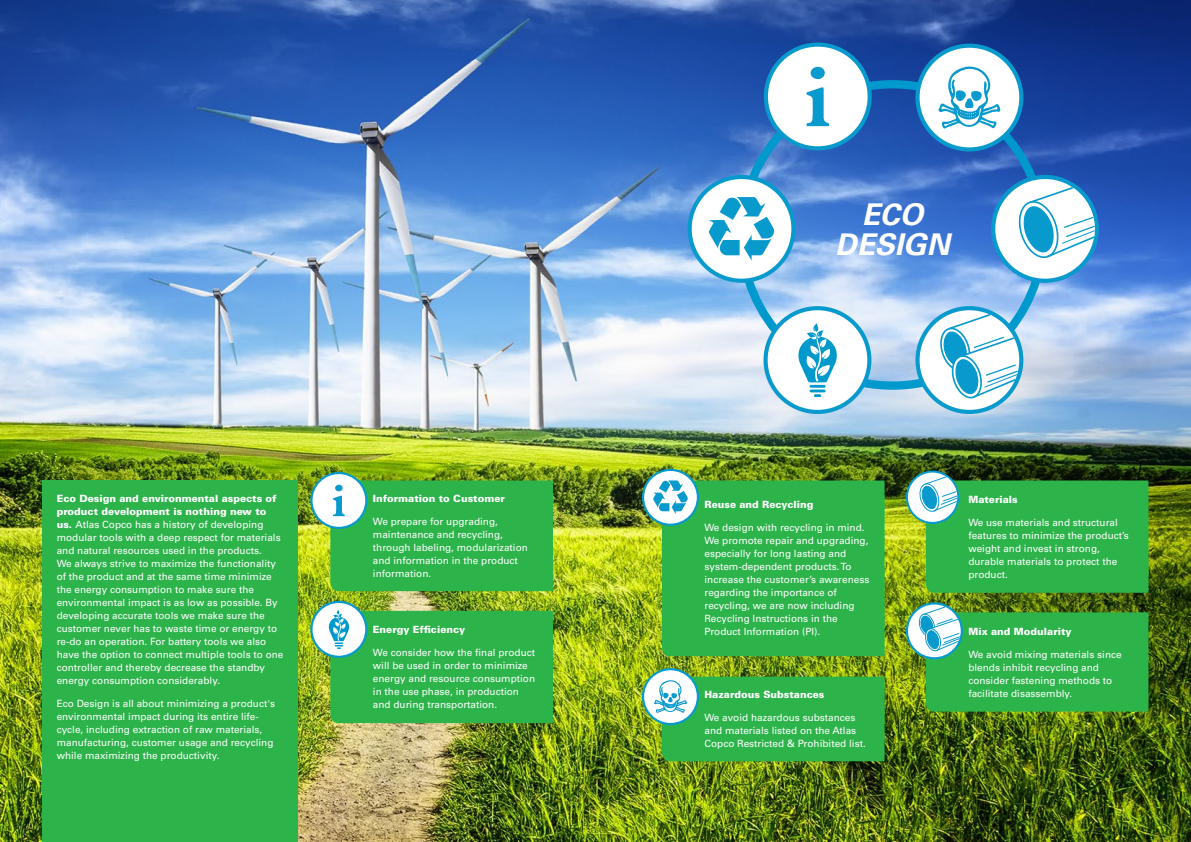
<style>
.page{position:relative;width:1191px;height:842px;background:#fff}
.page>*{position:absolute;margin:0;border:0;box-sizing:border-box;transform-origin:0 0}
.t1{font:italic 700 29.9px/29.9px "Univers LT Std";color:#fff;text-align:center}
.t2{font:10px/13px "Univers LT Std";color:#fff}
.t3{font:900 10px "Univers LT Std";color:#fff}
.s1{font-weight:900}
</style>
<div class="page">
<img style="left:0;top:0;width:1191px;height:842px">
<svg style="left:764px;top:43px;width:107px;height:107px"></svg>
<div style="left:810px;top:67px;width:15px;height:12px;background:#0b9acd;border-radius:50%"></div>
<svg style="left:915px;top:44px;width:108px;height:108px"></svg>
<svg style="left:915px;top:306px;width:108px;height:108px"></svg>
<svg style="left:991px;top:175px;width:107px;height:108px"></svg>
<svg style="left:687px;top:175px;width:108px;height:108px"></svg>
<svg style="left:763px;top:306px;width:108px;height:108px"></svg>
<div style="left:43px;top:480px;width:255px;height:362px;background:#2cb34a"></div>
<svg style="left:310px;top:472px;width:243px;height:119px;background:#46b752"></svg>
<div style="left:335px;top:485px;width:7px;height:6px;background:#0b9acd;border-radius:50%"></div>
<svg style="left:642px;top:668px;width:242px;height:93px;background:#47b556"></svg>
<svg style="left:642px;top:469px;width:242px;height:187px;background:#3db24c"></svg>
<svg style="left:906px;top:602px;width:242px;height:109px;background:#3eaf51"></svg>
<svg style="left:310px;top:601px;width:243px;height:122px;background:#45b655"></svg>
<svg style="left:906px;top:470px;width:242px;height:123px;background:#3aab4e"></svg>
<h1 class="t1" style="left:835px;top:200px;width:116px">ECO<br>DESIGN</h1>
<p class="t2" style="left:57px;top:492px;width:228px"><span class="s1">Eco Design and environmental aspects of product development is nothing new to us.</span> Atlas Copco has a history of developing modular tools with a deep respect for materials and natural resources used in the products.<br>We always strive to maximize the functionality of the product and at the same time minimize the energy consumption to make sure the environmental impact is as low as possible. By developing accurate tools we make sure the customer never has to waste time or energy to re-do an operation. For battery tools we also have the option to connect multiple tools to one controller and thereby decrease the standby energy consumption considerably.</p>
<p class="t2" style="left:57px;top:697px;width:220px">Eco Design is all about minimizing a product's environmental impact during its entire life&shy;cycle, including extraction of raw materials, manufacturing, customer usage and recycling while maximizing the productivity.</p>
<p class="t3" style="left:373px;top:492px;width:134px">Information to Customer</p>
<p class="t2" style="left:373px;top:515px;width:157px">We prepare for upgrading, maintenance and recycling, through labeling, modularization and information in the product information.</p>
<p class="t3" style="left:704px;top:499px;width:111px">Reuse and Recycling</p>
<p class="t2" style="left:704px;top:521px;width:166px">We design with recycling in mind.<br>We promote repair and upgrading, especially for long lasting and system-dependent products. To increase the customer’s awareness regarding the importance of recycling, we are now including<br>Recycling Instructions in the</p>
<p class="t3" style="left:373px;top:623px;width:94px">Energy Efficiency</p>
<p class="t2" style="left:704px;top:625px;width:117px">Product Information (PI).</p>
<p class="t2" style="left:373px;top:646px;width:164px">We consider how the final product will be used in order to minimize energy and resource consumption in the use phase, in production and during transportation.</p>
<p class="t3" style="left:704px;top:688px;width:122px">Hazardous Substances</p>
<p class="t2" style="left:704px;top:711px;width:163px">We avoid hazardous substances and materials listed on the Atlas<br>Copco Restricted &amp; Prohibited list.</p>
<p class="t3" style="left:968px;top:493px;width:51px">Materials</p>
<p class="t2" style="left:968px;top:516px;width:162px">We use materials and structural features to minimize the product’s weight and invest in strong, durable materials to protect the product.</p>
<p class="t3" style="left:968px;top:625px;width:105px">Mix and Modularity</p>
<p class="t2" style="left:968px;top:648px;width:155px">We avoid mixing materials since blends inhibit recycling and consider fastening methods to facilitate disassembly.</p>
</div>
